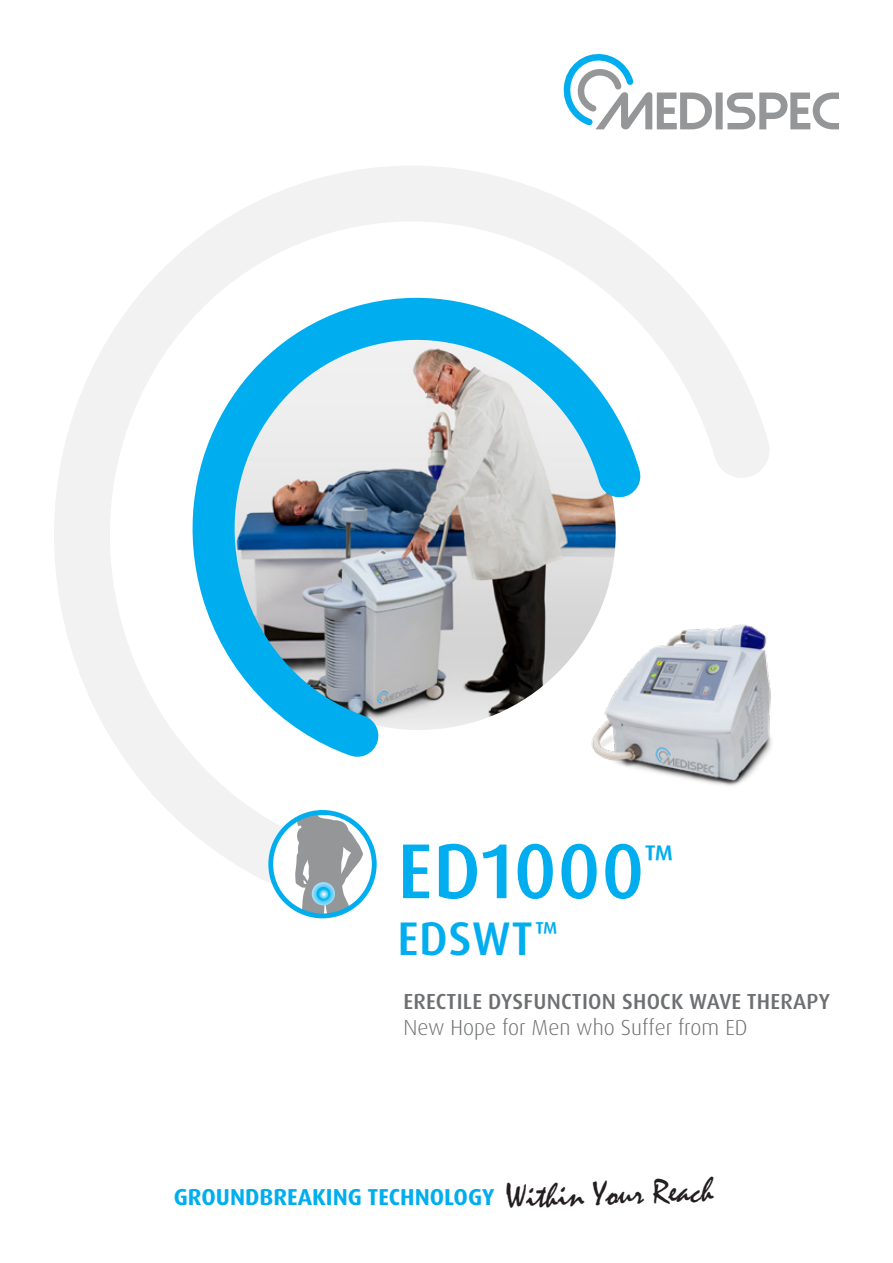
<style>
.page{position:relative;width:893px;height:1263px;background:#fff}
.page>*{position:absolute;margin:0;border:0;box-sizing:border-box;transform-origin:0 0}
.t1{font:500 77.85px "Dax OT";letter-spacing:.005em;color:#00aeef}
.t2{font:500 47.25px "Dax OT";letter-spacing:.01em;color:#00aeef}
.t3{font:500 37.2px "Dax OT";color:#00aeef}
.t4{font:35.1px "Mistral";color:#231f20}
.t5{font:500 28.8px "Dax OT";color:#00aeef}
.t6{font:700 23.1px "Dax OT";color:#00aeef}
.t7{font:500 21.75px "Dax OT";letter-spacing:.01em;color:#6d6f71}
.t8{font:300 21.75px "Dax OT";color:#6d6f71}
</style>
<div class="page">
<svg style="left:54px;top:166px;width:715px;height:753px"></svg>
<svg style="left:563px;top:54px;width:276px;height:76px"></svg>
<img style="left:529px;top:594px;width:243px;height:200px">
<svg style="left:271px;top:812px;width:103px;height:104px"></svg>
<svg style="left:290px;top:812px;width:73px;height:104px"></svg>
<div style="left:268px;top:810px;width:109px;height:108px;border:5px solid #00aeef;border-radius:50%"></div>
<svg style="left:312px;top:882px;width:23px;height:23px"></svg>
<svg style="left:316px;top:887px;width:14px;height:13px"></svg>
<h1 class="t1" style="left:398px;top:822px;width:249px">ED1000</h1>
<h3 class="t5" style="left:535px;top:914px;width:24px">TM</h3>
<h3 class="t3" style="left:645px;top:835px;width:31px">TM</h3>
<h2 class="t2" style="left:398px;top:908px;width:137px">EDSWT</h2>
<p class="t7" style="left:403px;top:988px;width:428px">ERECTILE DYSFUNCTION SHOCK WAVE THERAPY</p>
<p class="t8" style="left:403px;top:1014px;width:346px">New Hope for Men who Suffer from ED</p>
<p class="t6" style="left:174px;top:1182px;width:322px">GROUNDBREAKING TECHNOLOGY</p>
<h3 class="t4" style="left:505px;top:1176px;width:210px;rotate:-2deg">Within Your Reach</h3>
</div>
